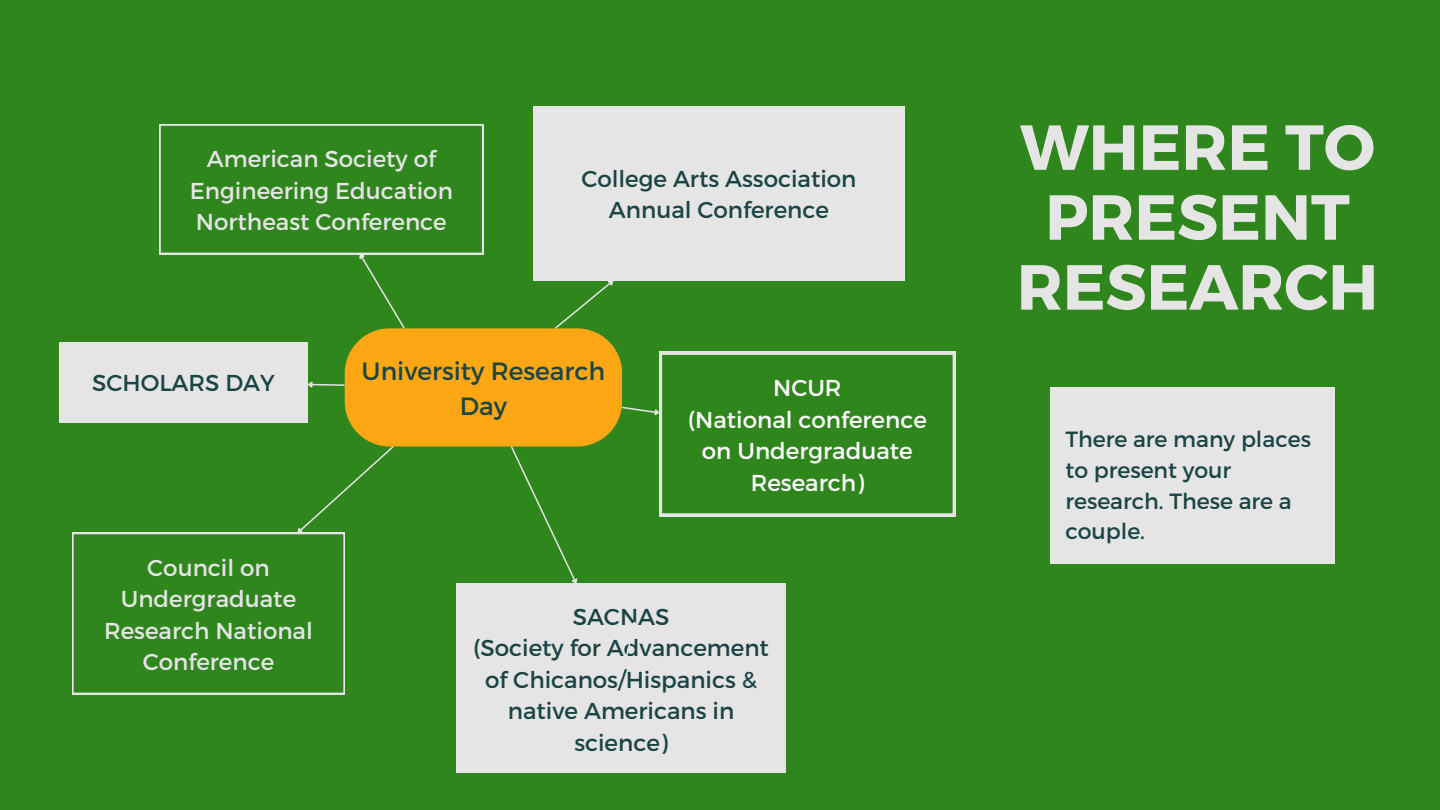
<style>
.page{position:relative;width:1440px;height:810px;background:#2f861d}
.page>*{position:absolute;margin:0;border:0;box-sizing:border-box;transform-origin:0 0}
.t1{font:700 63.5px/69.9px "Montserrat";color:#e5e5e5;text-align:center}
.t2{font:25px/34.5px "Montserrat";color:#1b4444;text-align:center}
.t3{font:23px/31.5px "Montserrat";color:#1b4444;text-align:center}
.t4{font:23px/31.5px "Montserrat";color:#e5e5e5;text-align:center}
.t5{font:23px/31.5px "Montserrat";color:#fff;text-align:center}
.t6{font:22px/30.8px "Montserrat";color:#1b4444}
</style>
<div class="page">
<div style="left:345px;top:328px;width:277px;height:119px;background:#fda715;border-radius:45px"></div>
<div style="left:59px;top:342px;width:249px;height:81px;background:#e5e5e5"></div>
<div style="left:533px;top:106px;width:372px;height:175px;background:#e5e5e5"></div>
<div style="left:457px;top:583px;width:329px;height:190px;background:#e5e5e5"></div>
<svg style="left:659px;top:352px;width:296px;height:164px"></svg>
<svg style="left:621px;top:406px;width:40px;height:12px"></svg>
<svg style="left:308px;top:379px;width:37px;height:10px"></svg>
<svg style="left:554px;top:281px;width:60px;height:49px"></svg>
<svg style="left:510px;top:446px;width:71px;height:137px"></svg>
<svg style="left:159px;top:124px;width:324px;height:206px"></svg>
<svg style="left:72px;top:445px;width:323px;height:249px"></svg>
<div style="left:1050px;top:387px;width:284px;height:177px;background:#e5e5e5"></div>
<h3 class="t4" style="left:190px;top:142px;width:265px">American Society of<br>Engineering Education<br>Northeast Conference</h3>
<h3 class="t3" style="left:581px;top:161px;width:277px">College Arts Association<br>Annual Conference</h3>
<h1 class="t3" style="left:92px;top:366px;width:184px">SCHOLARS DAY</h1>
<p class="t4" style="left:104px;top:550px;width:210px">Council on<br>Undergraduate<br>Research National<br>Conference</p>
<h3 class="t2" style="left:362px;top:353px;width:245px">University Research<br>Day</h3>
<h2 class="t5" style="left:688px;top:371px;width:241px">NCUR<br>(National conference on Undergraduate<br>Research)</h2>
<h3 class="t3" style="left:473px;top:600px;width:297px">SACNAS<br>(Society for Advancement of Chicanos/Hispanics &amp; native Americans in science)</h3>
<h3 class="t1" style="left:1017px;top:109px;width:363px">WHERE TO<br>PRESENT<br>RESEARCH</h3>
<h3 class="t6" style="left:1065px;top:423px;width:247px">There are many places to present your research. These are a couple.</h3>
</div>
